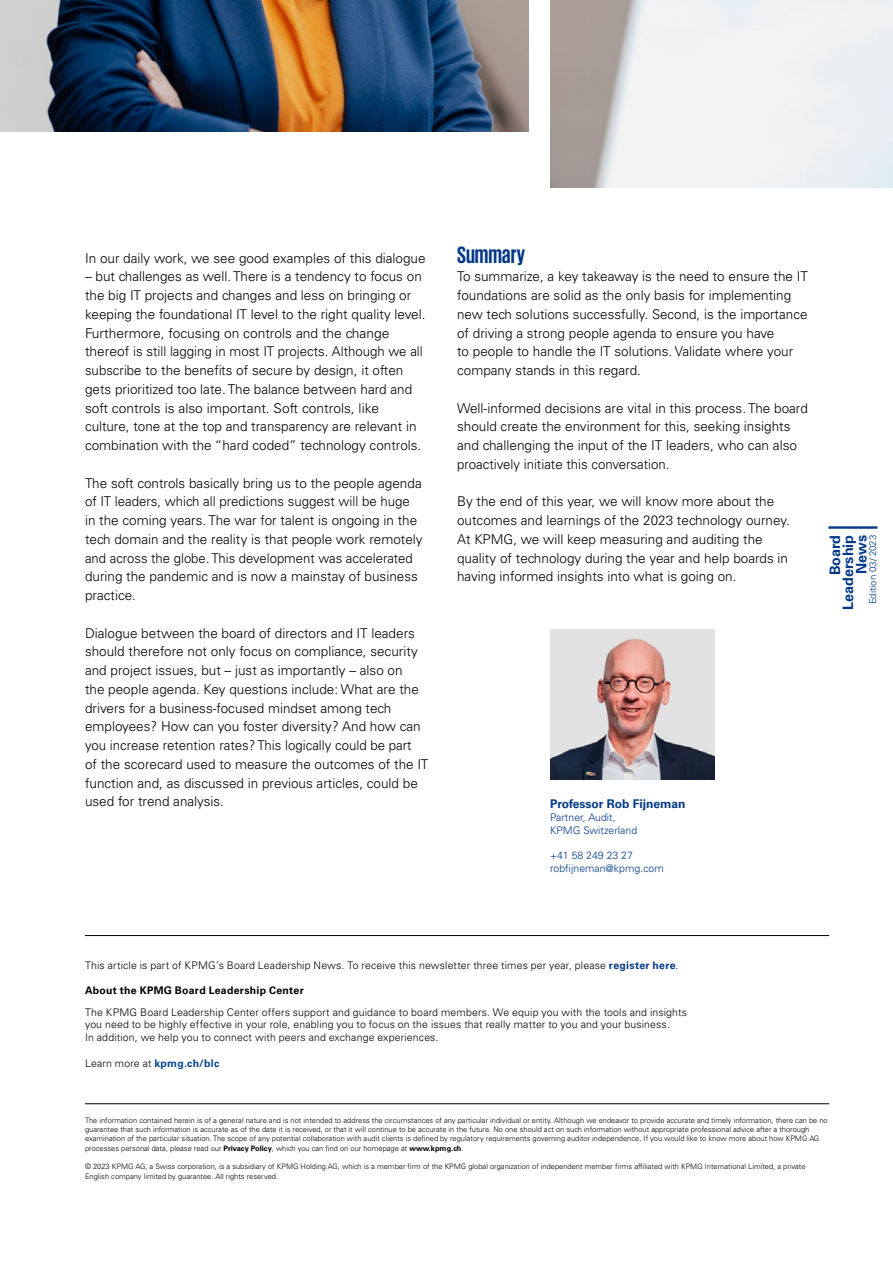
<style>
.page{position:relative;width:893px;height:1263px;background:#fff}
.page>*{position:absolute;margin:0;border:0;box-sizing:border-box;transform-origin:0 0}
.t1{font:700 24px "KPMG";color:#003887}
.t2{font:700 14.4px/13.2px "Univers LT Std";color:#003887;text-align:right}
.t3{font:300 13.5px/18.8px "Univers LT Std";color:#000}
.t4{font:700 12px "Univers LT Std";color:#003887}
.t5{font:300 10.5px/12.8px "Univers LT Std";letter-spacing:.015em;color:#000}
.t6{font:300 10.5px/12.8px "Univers LT Std";color:#003887}
.t7{font:700 10.5px "Univers LT Std";letter-spacing:.025em;color:#000}
.t8{font:300 9.6px "Univers LT Std";color:#003887}
.t9{font:300 7.5px/9.3px "Univers LT Std";color:#000}
.s1{font-weight:700;color:#003887}
.s2{font-weight:700;color:#00448f}
.s3{font-weight:700}
</style>
<div class="page">
<img style="left:550px;top:629px;width:165px;height:150px">
<hr style="left:85px;top:1103px;width:744px;height:1px;background:#000">
<hr style="left:85px;top:935px;width:744px;height:1px;background:#000">
<img style="left:0;top:0;width:529px;height:131px">
<img style="left:550px;top:0;width:343px;height:188px">
<hr style="left:828px;top:526px;width:49px;height:3px;background:#003887">
<p class="t3" style="left:85px;top:248px;width:342px">In our daily work, we see good examples of this dialogue</p>
<p class="t3" style="left:85px;top:267px;width:342px">– but challenges as well. There is a tendency to focus on the big IT projects and changes and less on bringing or keeping the foundational IT level to the right quality level.<br>Furthermore, focusing on controls and the change thereof is still lagging in most IT projects. Although we all subscribe to the benefits of secure by design, it often gets prioritized too late. The balance between hard and soft controls is also important. Soft controls, like culture, tone at the top and transparency are relevant in combination with the “hard coded” technology controls.</p>
<p class="t3" style="left:85px;top:473px;width:339px">The soft controls basically bring us to the people agenda of IT leaders, which all predictions suggest will be huge in the coming years. The war for talent is ongoing in the tech domain and the reality is that people work remotely and across the globe. This development was accelerated during the pandemic and is now a mainstay of business practice.</p>
<p class="t3" style="left:85px;top:623px;width:345px">Dialogue between the board of directors and IT leaders should therefore not only focus on compliance, security and project issues, but – just as importantly – also on<br>the people agenda. Key questions include: What are the drivers for a business-focused mindset among tech employees? How can you foster diversity? And how can you increase retention rates? This logically could be part<br>of the scorecard used to measure the outcomes of the IT function and, as discussed in previous articles, could be used for trend analysis.</p>
<h1 class="t1" style="left:457px;top:242px;width:69px">Summary</h1>
<p class="t3" style="left:457px;top:267px;width:352px">To summarize, a key takeaway is the need to ensure the IT foundations are solid as the only basis for implementing new tech solutions successfully. Second, is the importance of driving a strong people agenda to ensure you have<br>to people to handle the IT solutions. Validate where your company stands in this regard.</p>
<p class="t3" style="left:457px;top:398px;width:352px">Well-informed decisions are vital in this process. The board should create the environment for this, seeking insights and challenging the input of the IT leaders, who can also proactively initiate this conversation.</p>
<p class="t3" style="left:457px;top:492px;width:334px">By the end of this year, we will know more about the outcomes and learnings of the 2023 technology ourney.<br>At KPMG, we will keep measuring and auditing the quality of technology during the year and help boards in having informed insights into what is going on.</p>
<p class="t2" style="left:828px;top:610px;width:77px;rotate:-90deg">Board<br>Leadership<br>News</p>
<p class="t8" style="left:867px;top:604px;width:71px;rotate:-90deg">Edition 03/ 2023</p>
<p class="t4" style="left:550px;top:797px;width:137px">Professor Rob Fijneman</p>
<p class="t6" style="left:550px;top:811px;width:89px">Partner, Audit,<br>KPMG Switzerland</p>
<p class="t6" style="left:550px;top:849px;width:115px">+41 58 249 23 27 robfijneman@kpmg.com</p>
<p class="t5" style="left:85px;top:959px;width:595px">This article is part of KPMG’s Board Leadership News. To receive this newsletter three times per year, please <span class="s1">register here</span>.</p>
<p class="t7" style="left:85px;top:984px;width:220px">About the KPMG Board Leadership Center</p>
<p class="t5" style="left:85px;top:1005px;width:603px">The KPMG Board Leadership Center offers support and guidance to board members. We equip you with the tools and insights you need to be highly effective in your role, enabling you to focus on the issues that really matter to you and your business.<br>In addition, we help you to connect with peers and exchange experiences.</p>
<p class="t5" style="left:85px;top:1056px;width:136px">Learn more at <span class="s2">kpmg.ch/blc</span></p>
<p class="t9" style="left:85px;top:1115px;width:744px">The information contained herein is of a general nature and is not intended to address the circumstances of any particular individual or entity. Although we endeavor to provide accurate and timely information, there can be no guarantee that such information is accurate as of the date it is received, or that it will continue to be accurate in the future. No one should act on such information without appropriate professional advice after a thorough examination of the particular situation. The scope of any potential collaboration with audit clients is defined by regulatory requirements governing auditor independence. If you would like to know more about how KPMG AG processes personal data, please read our <span class="s3">Privacy Policy</span>, which you can find on our homepage at <span class="s3">www.kpmg.ch</span>.</p>
<p class="t9" style="left:85px;top:1162px;width:722px">© 2023 KPMG AG, a Swiss corporation, is a subsidiary of KPMG Holding AG, which is a member firm of the KPMG global organization of independent member firms affiliated with KPMG International Limited, a private<br>English company limited by guarantee. All rights reserved.</p>
</div>
